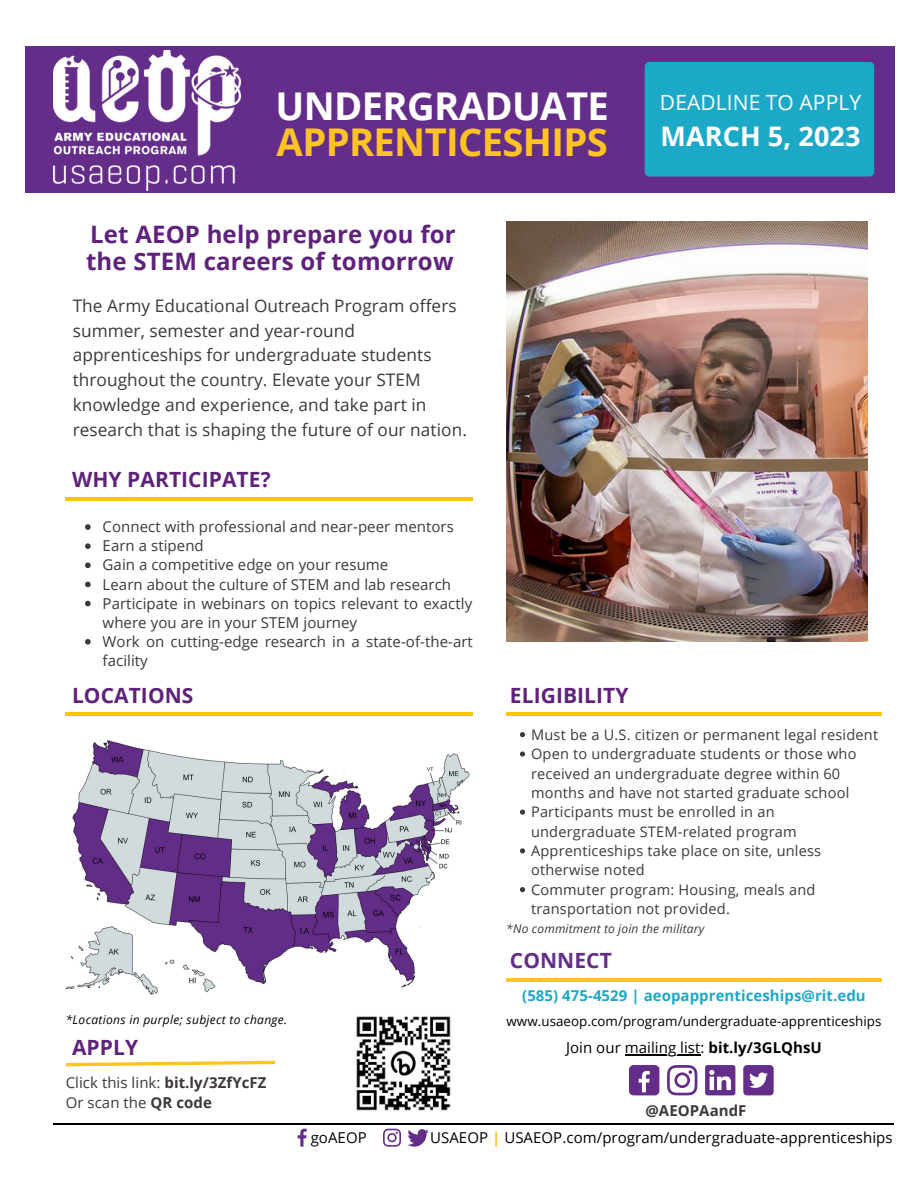
<style>
.page{position:relative;width:918px;height:1188px;background:#fff}
.page>*{position:absolute;margin:0;border:0;box-sizing:border-box;transform-origin:0 0}
.t1{font:700 38.25px "Open Sans";letter-spacing:-.02em;color:#ffc423}
.t2{font:700 38.25px "Open Sans";letter-spacing:-.02em;color:#fff}
.t3{font:700 27px "Open Sans";letter-spacing:.005em;color:#fff}
.t4{font:700 24px/27px "Open Sans";letter-spacing:.01em;color:#5f227b}
.t5{font:700 21px "Open Sans";letter-spacing:.005em;color:#5f227b}
.t6{font:21px "Open Sans";letter-spacing:.005em;color:#fff}
.t7{font:700 21px "Open Sans";letter-spacing:.005em;color:#652d8a}
.t8{font:17.25px/24.8px "Open Sans";letter-spacing:.005em;color:#3e383a}
.t9{font:15px/19.2px "Open Sans";letter-spacing:.005em;color:#3e383a}
.t10{font:15px "Open Sans";letter-spacing:.005em;color:#000}
.t11{font:700 15px "Open Sans";letter-spacing:.005em;color:#1ca9c8}
.t12{font:700 15px "Open Sans";letter-spacing:.005em;color:#3e383a}
.t13{font:14.55px/19.4px "Open Sans";letter-spacing:.015em;color:#3e383a}
.t14{font:13.35px "Open Sans";letter-spacing:.005em;color:#000}
.t15{font:italic 12px "Open Sans";letter-spacing:.025em;color:#000}
.t16{font:italic 12px "Open Sans";letter-spacing:.015em;color:#3e383a}
.s1{font-weight:700}
.s2{font-weight:700;color:#ffc423}
</style>
<div class="page">
<img style="left:506px;top:221px;width:361px;height:421px">
<hr style="left:66px;top:497px;width:407px;height:4px;background:#ffc400">
<hr style="left:66px;top:713px;width:407px;height:3px;background:#ffc400">
<hr style="left:506px;top:712px;width:376px;height:4px;background:#ffc400">
<hr style="left:54px;top:1123px;width:840px;height:1px;background:#000">
<hr style="left:506px;top:978px;width:376px;height:4px;background:#ffc423">
<hr style="left:625px;top:1054px;width:76px;height:1px;background:#000">
<svg style="left:705px;top:1065px;width:30px;height:30px"></svg>
<div style="left:629px;top:1065px;width:30px;height:30px;background:#652d8a;border-radius:5px"></div>
<svg style="left:639px;top:1071px;width:11px;height:21px"></svg>
<div style="left:743px;top:1065px;width:31px;height:30px;background:#652d8a;border-radius:4px"></div>
<svg style="left:749px;top:1073px;width:19px;height:15px"></svg>
<svg style="left:667px;top:1065px;width:30px;height:30px"></svg>
<svg style="left:383px;top:1129px;width:18px;height:18px"></svg>
<svg style="left:407px;top:1129px;width:22px;height:18px"></svg>
<svg style="left:298px;top:1129px;width:9px;height:18px"></svg>
<img style="left:65px;top:740px;width:405px;height:255px">
<img style="left:356px;top:1016px;width:95px;height:95px">
<svg style="left:65px;top:1060px;width:210px;height:7px"></svg>
<div style="left:25px;top:46px;width:869px;height:147px;background:#652d8a"></div>
<img style="left:54px;top:51px;width:186px;height:139px">
<div style="left:645px;top:62px;width:229px;height:115px;background:#1ca9c8;border-radius:5px"></div>
<svg style="left:85px;top:524px;width:6px;height:6px"></svg>
<svg style="left:85px;top:543px;width:6px;height:6px"></svg>
<svg style="left:85px;top:562px;width:6px;height:6px"></svg>
<svg style="left:85px;top:582px;width:6px;height:5px"></svg>
<svg style="left:85px;top:601px;width:6px;height:5px"></svg>
<svg style="left:85px;top:639px;width:6px;height:6px"></svg>
<svg style="left:520px;top:732px;width:5px;height:5px"></svg>
<svg style="left:520px;top:751px;width:5px;height:6px"></svg>
<svg style="left:520px;top:810px;width:5px;height:5px"></svg>
<svg style="left:520px;top:848px;width:5px;height:5px"></svg>
<svg style="left:520px;top:887px;width:5px;height:5px"></svg>
<h1 class="t2" style="left:276px;top:79px;width:335px">UNDERGRADUATE</h1>
<h1 class="t1" style="left:277px;top:115px;width:333px">APPRENTICESHIPS</h1>
<h3 class="t4" style="left:86px;top:220px;width:371px">Let AEOP help prepare you for the STEM careers of tomorrow</h3>
<p class="t8" style="left:73px;top:293px;width:396px">The Army Educational Outreach Program offers summer, semester and year-round apprenticeships for undergraduate students throughout the country. Elevate your STEM knowledge and experience, and take part in research that is shaping the future of our nation.</p>
<h3 class="t5" style="left:72px;top:465px;width:200px">WHY PARTICIPATE?</h3>
<p class="t9" style="left:103px;top:517px;width:372px">Connect with professional and near-peer mentors Earn a stipend<br>Gain a competitive edge on your resume<br>Learn about the culture of STEM and lab research Participate in webinars on topics relevant to exactly where you are in your STEM journey<br>Work on cutting-edge research in a state-of-the-art facility</p>
<h3 class="t5" style="left:72px;top:680px;width:123px">LOCATIONS</h3>
<h3 class="t5" style="left:510px;top:680px;width:120px">ELIGIBILITY</h3>
<h3 class="t6" style="left:660px;top:88px;width:203px">DEADLINE TO APPLY</h3>
<h2 class="t3" style="left:661px;top:118px;width:201px">MARCH 5, 2023</h2>
<p class="t13" style="left:531px;top:725px;width:349px">Must be a U.S. citizen or permanent legal resident Open to undergraduate students or those who received an undergraduate degree within 60 months and have not started graduate school Participants must be enrolled in an undergraduate STEM-related program Apprenticeships take place on site, unless otherwise noted<br>Commuter program: Housing, meals and transportation not provided.</p>
<p class="t16" style="left:506px;top:920px;width:199px">*No commitment to join the military</p>
<p class="t15" style="left:66px;top:1011px;width:223px">*Locations in purple; subject to change.</p>
<h3 class="t5" style="left:72px;top:1033px;width:68px">APPLY</h3>
<p class="t9" style="left:66px;top:1073px;width:202px">Click this link: <span class="s1">bit.ly/3ZfYcFZ<br></span>Or scan the <span class="s1">QR code</span></p>
<h3 class="t7" style="left:510px;top:946px;width:103px">CONNECT</h3>
<p class="t11" style="left:522px;top:985px;width:345px">(585) 475-4529 | aeopapprenticeships@rit.edu</p>
<p class="t14" style="left:507px;top:1011px;width:376px">www.usaeop.com/program/undergraduate-apprenticeships</p>
<p class="t10" style="left:566px;top:1037px;width:257px">Join our mailing list: <span class="s1">bit.ly/3GLQhsU</span></p>
<p class="t12" style="left:645px;top:1100px;width:103px">@AEOPAandF</p>
<p class="t10" style="left:311px;top:1127px;width:58px">goAEOP</p>
<p class="t10" style="left:430px;top:1127px;width:464px">USAEOP <span class="s2">|</span> USAEOP.com/program/undergraduate-apprenticeships</p>
</div>
